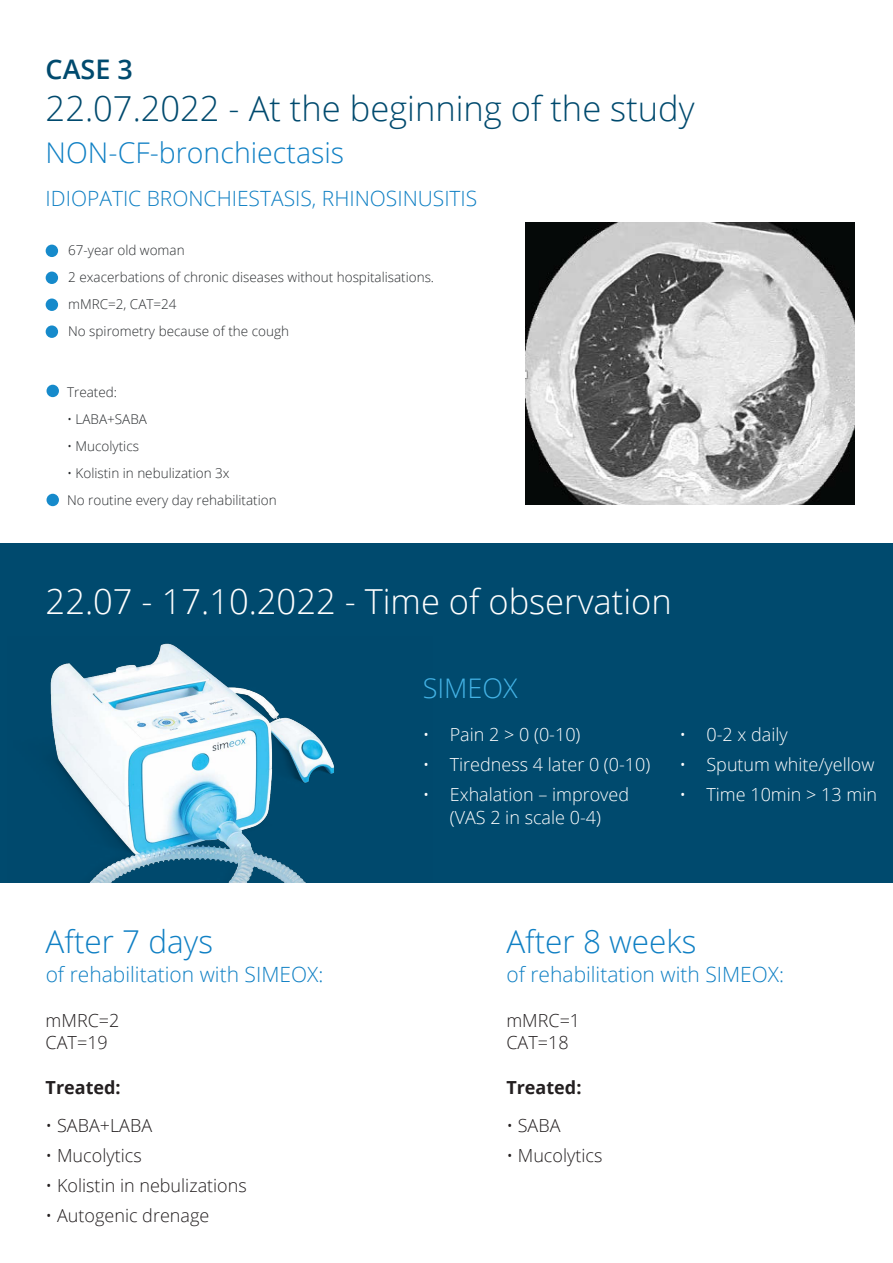
<style>
.page{position:relative;width:893px;height:1263px;background:#fff}
.page>*{position:absolute;margin:0;border:0;box-sizing:border-box;transform-origin:0 0}
.t1{font:300 34.5px "Open Sans";color:#004a6e}
.t2{font:300 34.5px "Open Sans";color:#fff}
.t3{font:300 31.5px "Open Sans";color:#1080c4}
.t4{font:300 28.5px "Open Sans";color:#1080c4}
.t5{font:300 27px "Open Sans";color:#44b3e6}
.t6{font:600 27px "Open Sans";color:#004a6e}
.t7{font:300 21px "Open Sans";color:#1080c4}
.t8{font:300 18px/22.5px "Open Sans";color:#fff;text-align:center}
.t9{font:300 18px/22.5px "Open Sans";color:#231f20}
.t10{font:700 18px "Open Sans";color:#231f20}
.t11{font:300 13.5px/27px "Open Sans";color:#292c2f}
</style>
<div class="page">
<img style="left:526px;top:223px;width:329px;height:282px">
<div style="left:47px;top:385px;width:12px;height:12px;background:#168acb;border-radius:50%"></div>
<div style="left:47px;top:494px;width:12px;height:12px;background:#168acb;border-radius:50%"></div>
<div style="left:46px;top:245px;width:12px;height:12px;background:#168acb;border-radius:50%"></div>
<div style="left:46px;top:272px;width:12px;height:12px;background:#168acb;border-radius:50%"></div>
<div style="left:46px;top:325px;width:12px;height:13px;background:#168acb;border-radius:50%"></div>
<div style="left:46px;top:298px;width:12px;height:13px;background:#168acb;border-radius:50%"></div>
<div style="left:0;top:543px;width:893px;height:340px;background:#004a6e"></div>
<img style="left:50px;top:643px;width:285px;height:240px">
<h3 class="t6" style="left:46px;top:51px;width:89px">CASE 3</h3>
<h1 class="t1" style="left:46px;top:85px;width:650px">22.07.2022 - At the beginning of the study</h1>
<h3 class="t4" style="left:46px;top:133px;width:300px">NON-CF-bronchiectasis</h3>
<h3 class="t7" style="left:46px;top:184px;width:433px">IDIOPATIC BRONCHIESTASIS, RHINOSINUSITIS</h3>
<p class="t11" style="left:68px;top:237px;width:367px">67-year old woman<br>2 exacerbations of chronic diseases without hospitalisations. mMRC=2, CAT=24<br>No spirometry because of the cough</p>
<p class="t11" style="left:67px;top:378px;width:52px">Treated:</p>
<p class="t11" style="left:67px;top:405px;width:81px">• LABA+SABA</p>
<p class="t11" style="left:67px;top:432px;width:74px">• Mucolytics</p>
<p class="t11" style="left:67px;top:459px;width:211px">• Kolistin in nebulization 3x<br>No routine every day rehabilitation</p>
<h1 class="t2" style="left:46px;top:578px;width:628px">22.07 - 17.10.2022 - Time of observation</h1>
<h3 class="t5" style="left:423px;top:669px;width:96px">SIMEOX</h3>
<h3 class="t8" style="left:423px;top:723px;width:159px">• Pain 2 &gt; 0 (0-10)</h3>
<h3 class="t8" style="left:423px;top:753px;width:229px">• Tiredness 4 later 0 (0-10)</h3>
<h3 class="t8" style="left:423px;top:783px;width:208px">• Exhalation – improved (VAS 2 in scale 0-4)</h3>
<h3 class="t8" style="left:679px;top:723px;width:110px">• 0-2 x daily</h3>
<h3 class="t8" style="left:679px;top:753px;width:196px">• Sputum white/yellow</h3>
<h3 class="t8" style="left:679px;top:783px;width:199px">• Time 10min &gt; 13 min</h3>
<h2 class="t3" style="left:46px;top:920px;width:169px">After 7 days</h2>
<h3 class="t7" style="left:46px;top:959px;width:279px">of rehabilitation with SIMEOX:</h3>
<h3 class="t9" style="left:46px;top:1008px;width:75px">mMRC=2<br>CAT=19</h3>
<h3 class="t10" style="left:46px;top:1075px;width:77px">Treated:</h3>
<h3 class="t9" style="left:46px;top:1113px;width:108px">• SABA+LABA</h3>
<h3 class="t9" style="left:46px;top:1143px;width:98px">• Mucolytics</h3>
<h3 class="t9" style="left:46px;top:1173px;width:203px">• Kolistin in nebulizations</h3>
<h3 class="t9" style="left:46px;top:1203px;width:165px">• Autogenic drenage</h3>
<h2 class="t3" style="left:506px;top:920px;width:192px">After 8 weeks</h2>
<h3 class="t7" style="left:506px;top:959px;width:279px">of rehabilitation with SIMEOX:</h3>
<h3 class="t9" style="left:506px;top:1008px;width:75px">mMRC=1<br>CAT=18</h3>
<h3 class="t10" style="left:506px;top:1075px;width:77px">Treated:</h3>
<h3 class="t9" style="left:506px;top:1113px;width:56px">• SABA</h3>
<h3 class="t9" style="left:506px;top:1143px;width:98px">• Mucolytics</h3>
</div>
